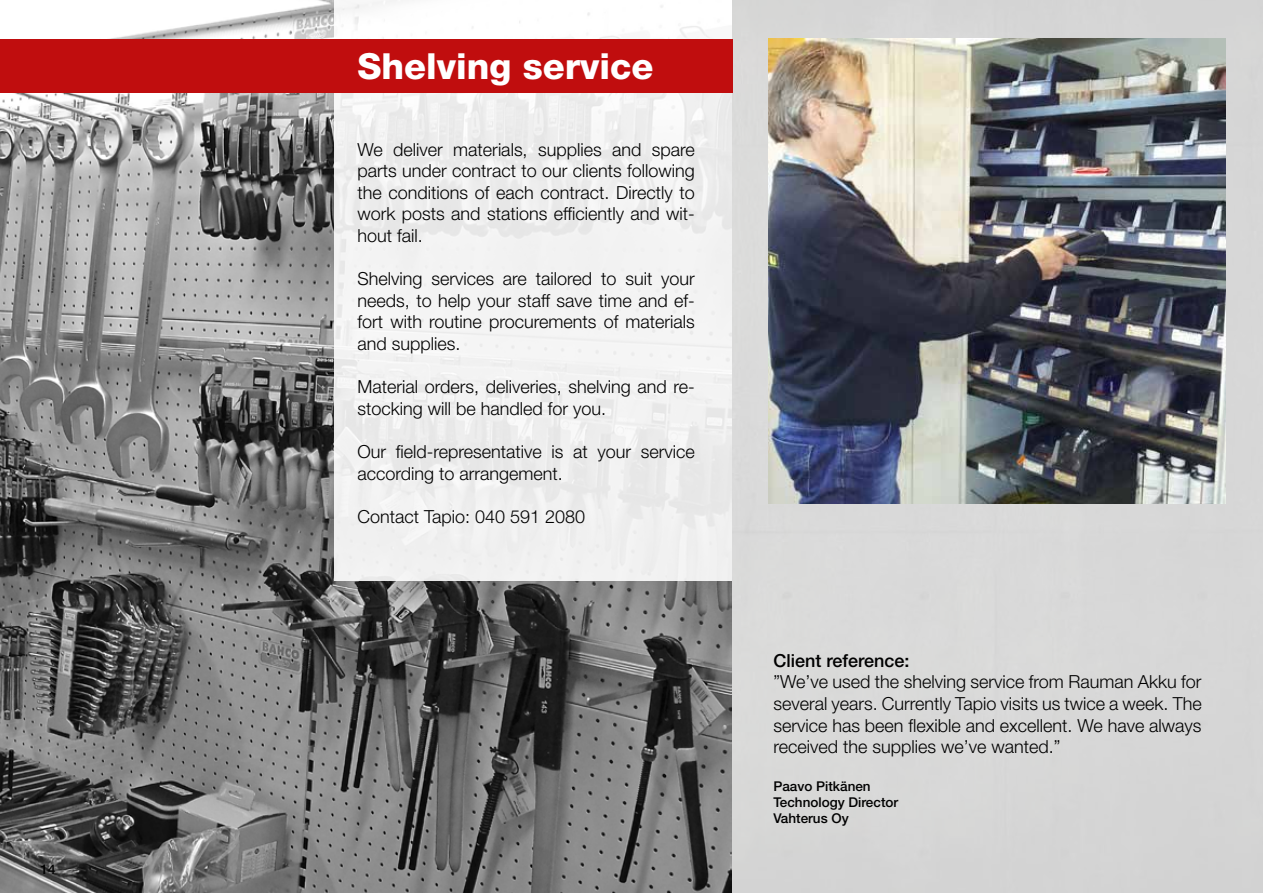
<style>
.page{position:relative;width:1263px;height:893px;background:#d7d7d7}
.page>*{position:absolute;margin:0;border:0;box-sizing:border-box;transform-origin:0 0}
.t1{font:800 36px "Helvetica Neue LT Std";color:#fff}
.t2{font:300 18px/21.6px "Helvetica Neue LT Std";color:#000;text-align:justify}
.t3{font:500 18px "Helvetica Neue LT Std";color:#000}
.t4{font:500 13.5px/16.2px "Helvetica Neue LT Std";color:#000}
</style>
<div class="page">
<img style="left:0;top:0;width:731px;height:893px">
<div style="left:334px;top:0;width:397px;height:580px;background:#f2f2f2"></div>
<div style="left:0;top:39px;width:732px;height:54px;background:#c00d0e"></div>
<img style="left:768px;top:38px;width:457px;height:466px">
<p class="t4" style="left:41px;top:861px;width:17px">14</p>
<h1 class="t1" style="left:357px;top:45px;width:298px">Shelving service</h1>
<p class="t2" style="left:357px;top:138px;width:339px">We deliver materials, supplies and spare parts under contract to our clients following the conditions of each contract. Directly to work posts and stations efficiently and wit&shy;hout fail.</p>
<p class="t2" style="left:357px;top:268px;width:339px">Shelving services are tailored to suit your needs, to help your staff save time and ef&shy;fort with routine procurements of materials and supplies.</p>
<p class="t2" style="left:357px;top:376px;width:339px">Material orders, deliveries, shelving and re&shy;stocking will be handled for you.</p>
<p class="t2" style="left:357px;top:440px;width:339px">Our field-representative is at your service according to arrangement.</p>
<p class="t2" style="left:357px;top:505px;width:229px">Contact Tapio: 040 591 2080</p>
<p class="t3" style="left:773px;top:650px;width:138px">Client reference:</p>
<p class="t2" style="left:773px;top:671px;width:430px">”We’ve used the shelving service from Rauman Akku for several years. Currently Tapio visits us twice a week. The service has been flexible and excellent. We have always received the supplies we’ve wanted.”</p>
<p class="t4" style="left:773px;top:778px;width:126px">Paavo Pitkänen<br>Technology Director<br>Vahterus Oy</p>
</div>
